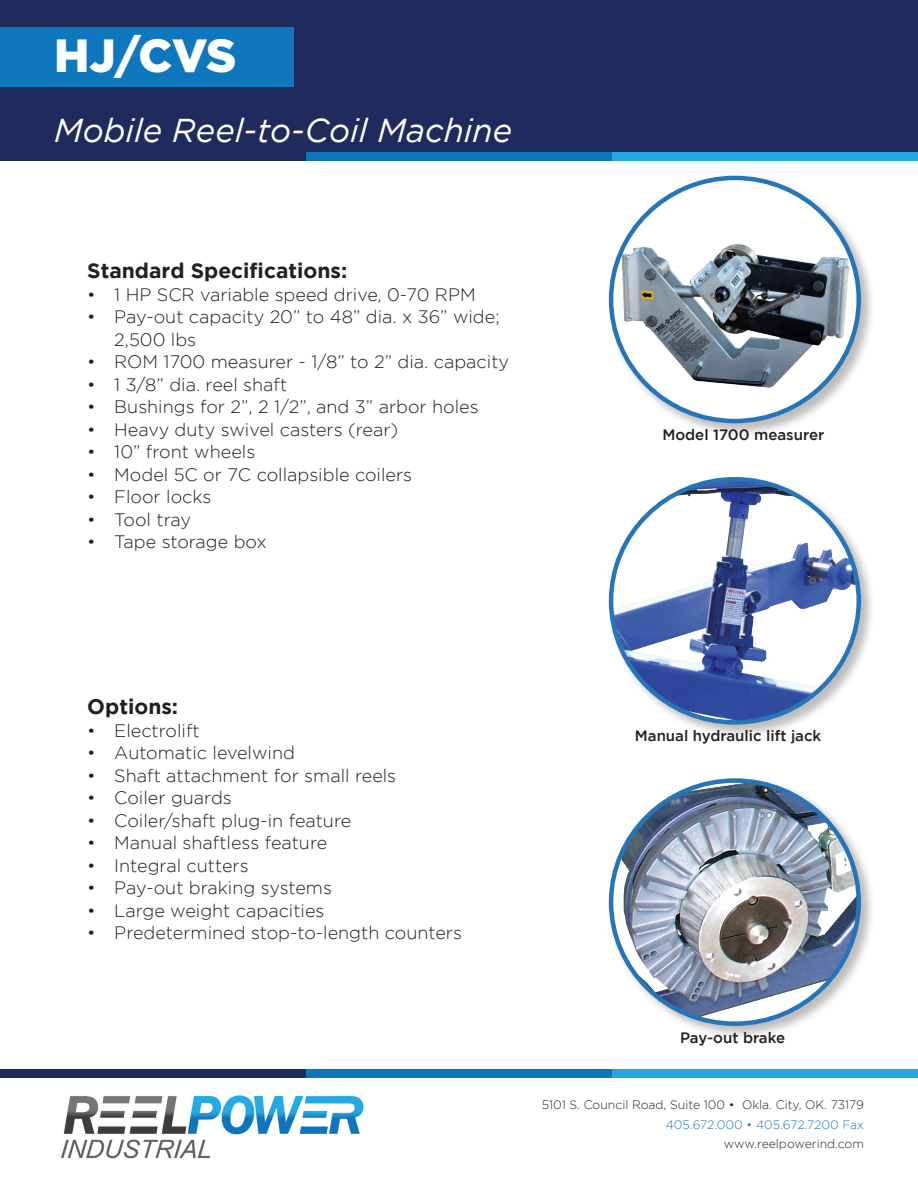
<style>
.page{position:relative;width:918px;height:1188px;background:#fff}
.page>*{position:absolute;margin:0;border:0;box-sizing:border-box;transform-origin:0 0}
.t1{font:900 46.5px "Gotham";color:#fff}
.t2{font:italic 33px "Gotham";color:#fff}
.t3{font:700 21px "Gotham";color:#231f20}
.t4{font:300 18px/22.5px "Gotham";color:#231f20}
.t5{font:500 15px "Gotham";color:#231f20}
.t6{font:300 12.15px "Gotham";color:#231f20}
.t7{font:300 12.15px "Gotham";color:#2675b8}
</style>
<div class="page">
<img style="left:61px;top:1095px;width:303px;height:64px">
<div style="left:0;top:0;width:918px;height:160px;background:#1f2b5d"></div>
<div style="left:612px;top:152px;width:306px;height:8px;background:#22a7e0"></div>
<div style="left:0;top:27px;width:293px;height:59px;background:#0e77be"></div>
<div style="left:306px;top:152px;width:306px;height:8px;background:#0c76bd"></div>
<div style="left:612px;top:1069px;width:306px;height:9px;background:#22a7e0"></div>
<div style="left:306px;top:1069px;width:306px;height:9px;background:#0c76bd"></div>
<div style="left:0;top:1069px;width:306px;height:9px;background:#1e2c5c"></div>
<div style="left:607px;top:174px;width:268px;height:264px;background:#231f20;opacity:.3"></div>
<div style="left:611px;top:178px;width:248px;height:243px;background:#fff;border-radius:50%"></div>
<img style="left:616px;top:238px;width:238px;height:154px">
<div style="left:607px;top:475px;width:268px;height:264px;background:#231f20;opacity:.3"></div>
<img style="left:611px;top:479px;width:248px;height:243px">
<div style="left:607px;top:776px;width:268px;height:264px;background:#231f20;opacity:.3"></div>
<img style="left:612px;top:781px;width:247px;height:243px">
<p class="t1" style="left:54px;top:29px;width:184px">HJ/CVS</p>
<p class="t2" style="left:54px;top:113px;width:460px">Mobile Reel-to-Coil Machine</p>
<p class="t3" style="left:87px;top:259px;width:261px">Standard Specifications:</p>
<p class="t4" style="left:87px;top:283px;width:390px">• 1 HP SCR variable speed drive, 0-70 RPM</p>
<p class="t4" style="left:114px;top:306px;width:387px;text-indent:-27px">• Pay-out capacity 20” to 48” dia. x 36” wide;<br>2,500 lbs</p>
<p class="t4" style="left:87px;top:351px;width:423px">• ROM 1700 measurer - 1/8” to 2” dia. capacity</p>
<p class="t4" style="left:87px;top:373px;width:201px">• 1 3/8” dia. reel shaft</p>
<p class="t4" style="left:87px;top:396px;width:393px">• Bushings for 2”, 2 1/2”, and 3” arbor holes</p>
<p class="t4" style="left:87px;top:418px;width:313px">• Heavy duty swivel casters (rear)</p>
<p class="t4" style="left:87px;top:441px;width:169px">• 10” front wheels</p>
<p class="t4" style="left:87px;top:463px;width:326px">• Model 5C or 7C collapsible coilers</p>
<p class="t4" style="left:87px;top:486px;width:126px">• Floor locks</p>
<p class="t4" style="left:87px;top:508px;width:105px">• Tool tray</p>
<p class="t4" style="left:87px;top:531px;width:181px">• Tape storage box</p>
<p class="t5" style="left:662px;top:426px;width:163px">Model 1700 measurer</p>
<p class="t3" style="left:87px;top:695px;width:92px">Options:</p>
<p class="t4" style="left:87px;top:719px;width:114px">• Electrolift</p>
<p class="t4" style="left:87px;top:741px;width:209px">• Automatic levelwind</p>
<p class="t4" style="left:87px;top:764px;width:310px">• Shaft attachment for small reels</p>
<p class="t4" style="left:87px;top:786px;width:146px">• Coiler guards</p>
<p class="t4" style="left:87px;top:809px;width:265px">• Coiler/shaft plug-in feature</p>
<p class="t4" style="left:87px;top:831px;width:241px">• Manual shaftless feature</p>
<p class="t4" style="left:87px;top:854px;width:163px">• Integral cutters</p>
<p class="t4" style="left:87px;top:876px;width:246px">• Pay-out braking systems</p>
<p class="t4" style="left:87px;top:899px;width:239px">• Large weight capacities</p>
<p class="t4" style="left:87px;top:921px;width:376px">• Predetermined stop-to-length counters</p>
<p class="t5" style="left:635px;top:728px;width:188px">Manual hydraulic lift jack</p>
<p class="t5" style="left:680px;top:1029px;width:107px">Pay-out brake</p>
<p class="t6" style="left:542px;top:1098px;width:324px">5101 S. Council Road, Suite 100 • Okla. City, OK. 73179</p>
<p class="t7" style="left:666px;top:1118px;width:200px">405.672.000 • 405.672.7200 Fax</p>
<p class="t6" style="left:724px;top:1137px;width:142px">www.reelpowerind.com</p>
</div>
